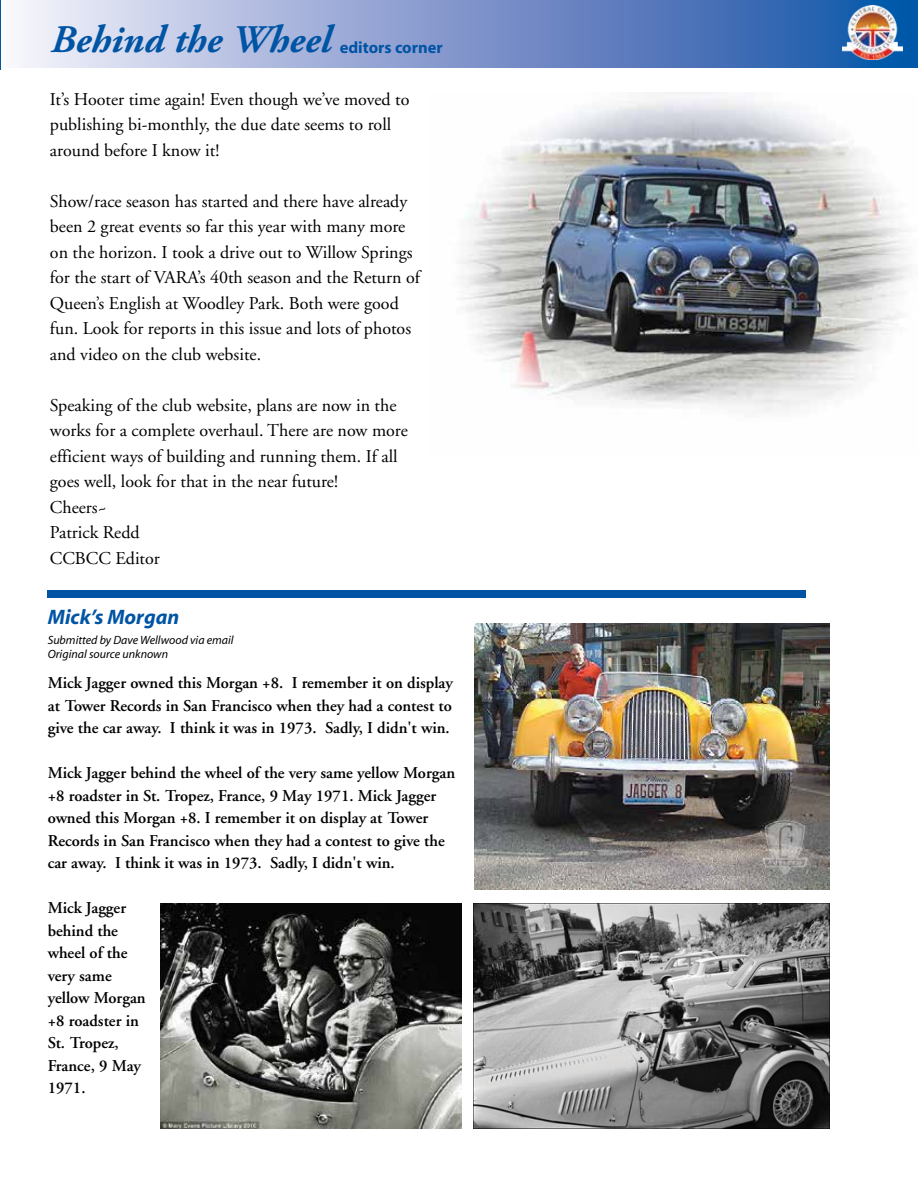
<style>
.page{position:relative;width:918px;height:1188px;background:#fff}
.page>*{position:absolute;margin:0;border:0;box-sizing:border-box;transform-origin:0 0}
.t1{font:italic 700 39px "Adobe Garamond Pro";color:#0054a4}
.t2{font:italic 700 21px "Myriad";color:#0054a4}
.t3{font:18px/25.5px "Adobe Garamond";color:#000}
.t4{font:600 16.5px/22.5px "Adobe Garamond";color:#000}
.t5{font:700 16.5px "Myriad";color:#0054a4}
.t6{font:italic 12px/14.4px "Myriad";color:#000}
</style>
<div class="page">
<hr style="left:0;top:0;width:1px;height:69px;background:#0057a8">
<div style="left:2px;top:0;width:916px;height:68px;background:linear-gradient(to right,#f8ecf9,#0b4ba3)"></div>
<img style="left:842px;top:5px;width:61px;height:54px">
<div style="left:48px;top:590px;width:758px;height:8px;background:#0054a4"></div>
<img style="left:460px;top:92px;width:449px;height:320px">
<img style="left:474px;top:903px;width:356px;height:225px">
<img style="left:475px;top:624px;width:355px;height:266px">
<img style="left:161px;top:903px;width:300px;height:225px">
<h1 class="t1" style="left:51px;top:17px;width:282px">Behind the Wheel</h1>
<p class="t5" style="left:340px;top:39px;width:105px">editors corner</p>
<p class="t3" style="left:50px;top:87px;width:361px">It’s Hooter time again! Even though we’ve moved to publishing bi-monthly, the due date seems to roll around before I know it!</p>
<p class="t3" style="left:50px;top:189px;width:372px">Show/race season has started and there have already been 2 great events so far this year with many more on the horizon. I took a drive out to Willow Springs for the start of VARA’s 40th season and the Return of Queen’s English at Woodley Park. Both were good fun. Look for reports in this issue and lots of photos and video on the club website.</p>
<p class="t3" style="left:50px;top:393px;width:359px">Speaking of the club website, plans are now in the works for a complete overhaul. There are now more efficient ways of building and running them. If all goes well, look for that in the near future!<br>Cheers~<br>Patrick Redd<br>CCBCC Editor</p>
<p class="t2" style="left:48px;top:606px;width:133px">Mick’s Morgan</p>
<p class="t6" style="left:48px;top:633px;width:187px">Submitted by Dave Wellwood via email<br>Original source unknown</p>
<p class="t4" style="left:48px;top:672px;width:407px;text-align:justify">Mick Jagger owned this Morgan +8. I remember it on display at Tower Records in San Francisco when they had a contest to give the car away. I think it was in 1973. Sadly, I didn't win.</p>
<p class="t4" style="left:48px;top:762px;width:409px">Mick Jagger behind the wheel of the very same yellow Morgan +8 roadster in St. Tropez, France, 9 May 1971. Mick Jagger owned this Morgan +8. I remember it on display at Tower Records in San Francisco when they had a contest to give the car away. I think it was in 1973. Sadly, I didn't win.</p>
<p class="t4" style="left:48px;top:897px;width:100px">Mick Jagger behind the wheel of the very same yellow Morgan +8 roadster in<br>St. Tropez,<br>France, 9 May<br>1971.</p>
</div>
